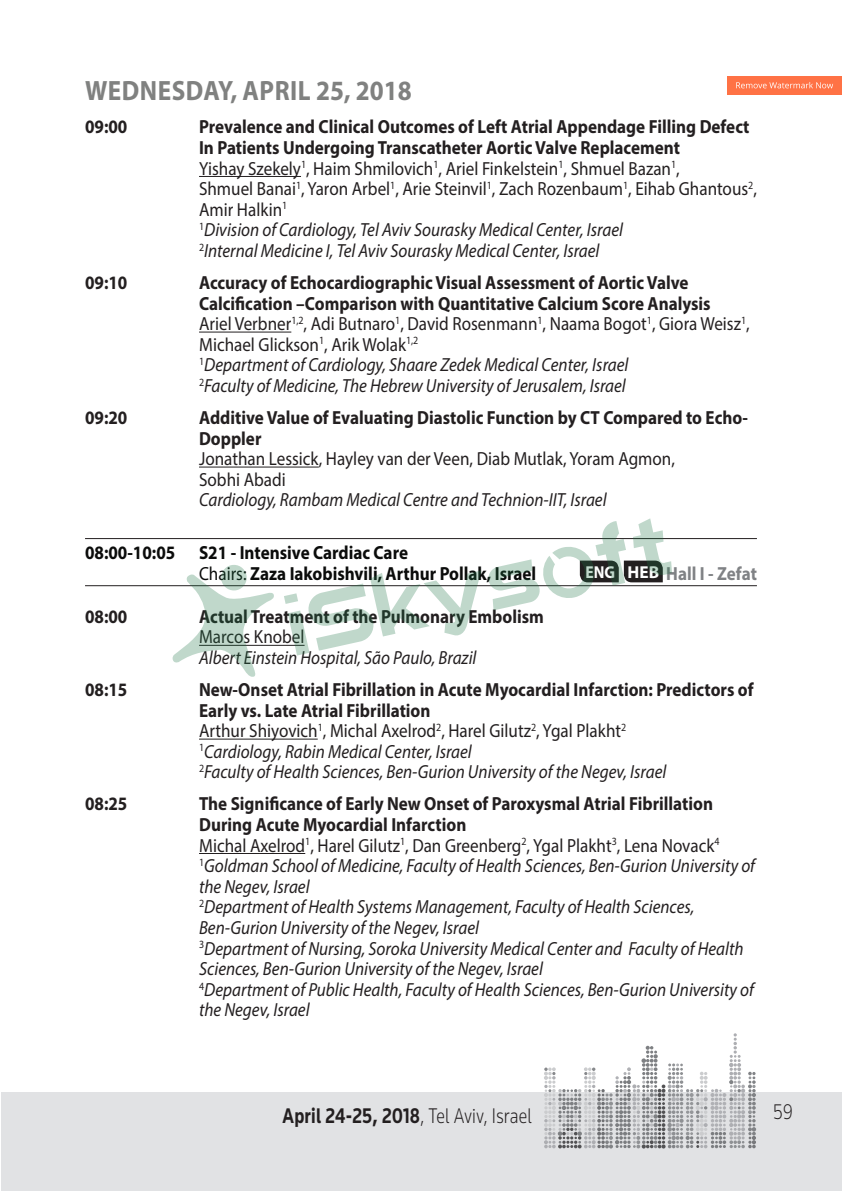
<style>
.page{position:relative;width:842px;height:1191px;background:#fff}
.page>*{position:absolute;margin:0;border:0;box-sizing:border-box;transform-origin:0 0}
.t1{font:700 28px "Myriad Pro";letter-spacing:.02em;color:#808180;scale:.9 1}
.t2{font:700 22px "Knowledge";letter-spacing:.015em;color:#231f20;scale:.8 1}
.t3{font:300 22px "Knowledge";color:#231f20;scale:.8 1}
.t4{font:700 19px/20.6px "Myriad Pro";color:#231f20;scale:.9 1}
.t5{font:italic 19px/20.6px "Myriad Pro";color:#231f20;scale:.9 1}
.t6{font:19px/20.6px "Myriad Pro";color:#231f20;scale:.9 1}
.t7{font:700 19px/20.6px "Myriad Pro";color:#0b0c0b;scale:.9 1}
.t8{font:700 19px "Myriad Pro";color:#808285;scale:.9 1}
.s1{font-weight:700}
.s2{font-style:italic}
.s3{font-weight:400}
.s4{font-weight:400;font-style:italic}
.s5{font-size:17.2px;color:#fff}
.s6{font-weight:700;font-style:normal}
.s7{font-style:normal}
.s8{font-weight:300}
</style>
<div class="page">
<hr style="left:0;top:1092px;width:1px;height:99px;background:#e1e2e4">
<div style="left:1px;top:1092px;width:841px;height:99px;background:#e1e2e4"></div>
<svg style="left:544px;top:1033px;width:212px;height:115px"></svg>
<hr style="left:199px;top:176px;width:102px;height:1px;background:#231f20">
<hr style="left:199px;top:331px;width:92px;height:1px;background:#231f20">
<hr style="left:199px;top:466px;width:120px;height:1px;background:#231f20">
<hr style="left:85px;top:538px;width:672px;height:1px;background:#231f20">
<hr style="left:85px;top:585px;width:672px;height:1px;background:#231f20">
<hr style="left:199px;top:738px;width:119px;height:1px;background:#231f20">
<hr style="left:199px;top:853px;width:106px;height:1px;background:#231f20">
<img style="left:172px;top:518px;width:500px;height:159px">
<img style="left:728px;top:76px;width:114px;height:18px">
<img style="left:736px;top:82px;width:48px;height:6px">
<h1 class="t1" style="left:85px;top:73px;width:364px">WEDNESDAY, APRIL 25, 2018</h1>
<p class="t4" style="left:85px;top:116px;width:49px">09:00</p>
<p class="t6" style="left:199px;top:116px;width:621px"><span class="s1">Prevalence and Clinical Outcomes of Left Atrial Appendage Filling Defect In Patients Undergoing Transcatheter Aortic Valve Replacement<br></span>Yishay Szekely<sup>1</sup>, Haim Shmilovich<sup>1</sup>, Ariel Finkelstein<sup>1</sup>, Shmuel Bazan<sup>1</sup>,<br>Shmuel Banai<sup>1</sup>, Yaron Arbel<sup>1</sup>, Arie Steinvil<sup>1</sup>, Zach Rozenbaum<sup>1</sup>, Eihab Ghantous<sup>2</sup>, Amir Halkin<sup>1<br>1</sup><span class="s2">Division of Cardiology, Tel Aviv Sourasky Medical Center, Israel<br></span><sup>2</sup><span class="s2">Internal Medicine I, Tel Aviv Sourasky Medical Center, Israel</span></p>
<p class="t4" style="left:85px;top:272px;width:49px">09:10</p>
<p class="t4" style="left:199px;top:272px;width:613px">Accuracy of Echocardiographic Visual Assessment of Aortic Valve Calcification –Comparison with Quantitative Calcium Score Analysis<br><span class="s3">Ariel Verbner</span><sup>1,2</sup><span class="s3">, Adi Butnaro</span><sup>1</sup><span class="s3">, David Rosenmann</span><sup>1</sup><span class="s3">, Naama Bogot</span><sup>1</sup><span class="s3">, Giora Weisz</span><sup>1</sup><span class="s3">, Michael Glickson</span><sup>1</sup><span class="s3">, Arik Wolak</span><sup>1,2<br>1</sup><span class="s4">Department of Cardiology, Shaare Zedek Medical Center, Israel<br></span><sup>2</sup><span class="s4">Faculty of Medicine, The Hebrew University of Jerusalem, Israel</span></p>
<p class="t4" style="left:85px;top:406px;width:49px">09:20</p>
<p class="t4" style="left:199px;top:406px;width:611px">Additive Value of Evaluating Diastolic Function by CT Compared to Echo-<br>Doppler</p>
<p class="t6" style="left:199px;top:448px;width:530px">Jonathan Lessick, Hayley van der Veen, Diab Mutlak, Yoram Agmon,<br>Sobhi Abadi</p>
<p class="t5" style="left:199px;top:489px;width:454px">Cardiology, Rambam Medical Centre and Technion-IIT, Israel</p>
<p class="t7" style="left:199px;top:541px;width:376px;text-indent:-114px">08:00-10:05 S21 - Intensive Cardiac Care<br><span class="s3">Chairs:</span> Zaza Iakobishvili, Arthur Pollak, Israel</p>
<p class="t8" style="left:585px;top:561px;width:192px"><span class="s5">ENG HEB</span> Hall I - Zefat</p>
<p class="t4" style="left:85px;top:605px;width:49px">08:00</p>
<p class="t4" style="left:199px;top:605px;width:385px">Actual Treatment of the Pulmonary Embolism</p>
<p class="t6" style="left:199px;top:626px;width:119px">Marcos Knobel</p>
<p class="t5" style="left:199px;top:647px;width:310px">Albert Einstein Hospital, São Paulo, Brazil</p>
<p class="t4" style="left:85px;top:678px;width:49px">08:15</p>
<p class="t4" style="left:199px;top:678px;width:618px">New-Onset Atrial Fibrillation in Acute Myocardial Infarction: Predictors of Early vs. Late Atrial Fibrillation<br><span class="s3">Arthur Shiyovich</span><sup>1</sup><span class="s3">, Michal Axelrod</span><sup>2</sup><span class="s3">, Harel Gilutz</span><sup>2</sup><span class="s3">, Ygal Plakht</span><sup>2<br>1</sup><span class="s4">Cardiology, Rabin Medical Center, Israel<br></span><sup>2</sup><span class="s4">Faculty of Health Sciences, Ben-Gurion University of the Negev, Israel</span></p>
<p class="t4" style="left:85px;top:793px;width:49px">08:25</p>
<p class="t5" style="left:199px;top:793px;width:619px"><span class="s6">The Significance of Early New Onset of Paroxysmal Atrial Fibrillation During Acute Myocardial Infarction<br></span><span class="s7">Michal Axelrod</span><sup>1</sup><span class="s7">, Harel Gilutz</span><sup>1</sup><span class="s7">, Dan Greenberg</span><sup>2</sup><span class="s7">, Ygal Plakht</span><sup>3</sup><span class="s7">, Lena Novack</span><sup>4<br>1</sup>Goldman School of Medicine, Faculty of Health Sciences, Ben-Gurion University of the Negev, Israel<br><sup>2</sup>Department of Health Systems Management, Faculty of Health Sciences, Ben-Gurion University of the Negev, Israel<br><sup>3</sup>Department of Nursing, Soroka University Medical Center and Faculty of Health Sciences, Ben-Gurion University of the Negev, Israel<br><sup>4</sup>Department of Public Health, Faculty of Health Sciences, Ben-Gurion University of the Negev, Israel</p>
<p class="t2" style="left:283px;top:1101px;width:313px">April 24-25, 2018<span class="s8">, Tel Aviv, Israel</span></p>
<p class="t3" style="left:773px;top:1097px;width:26px">59</p>
</div>
